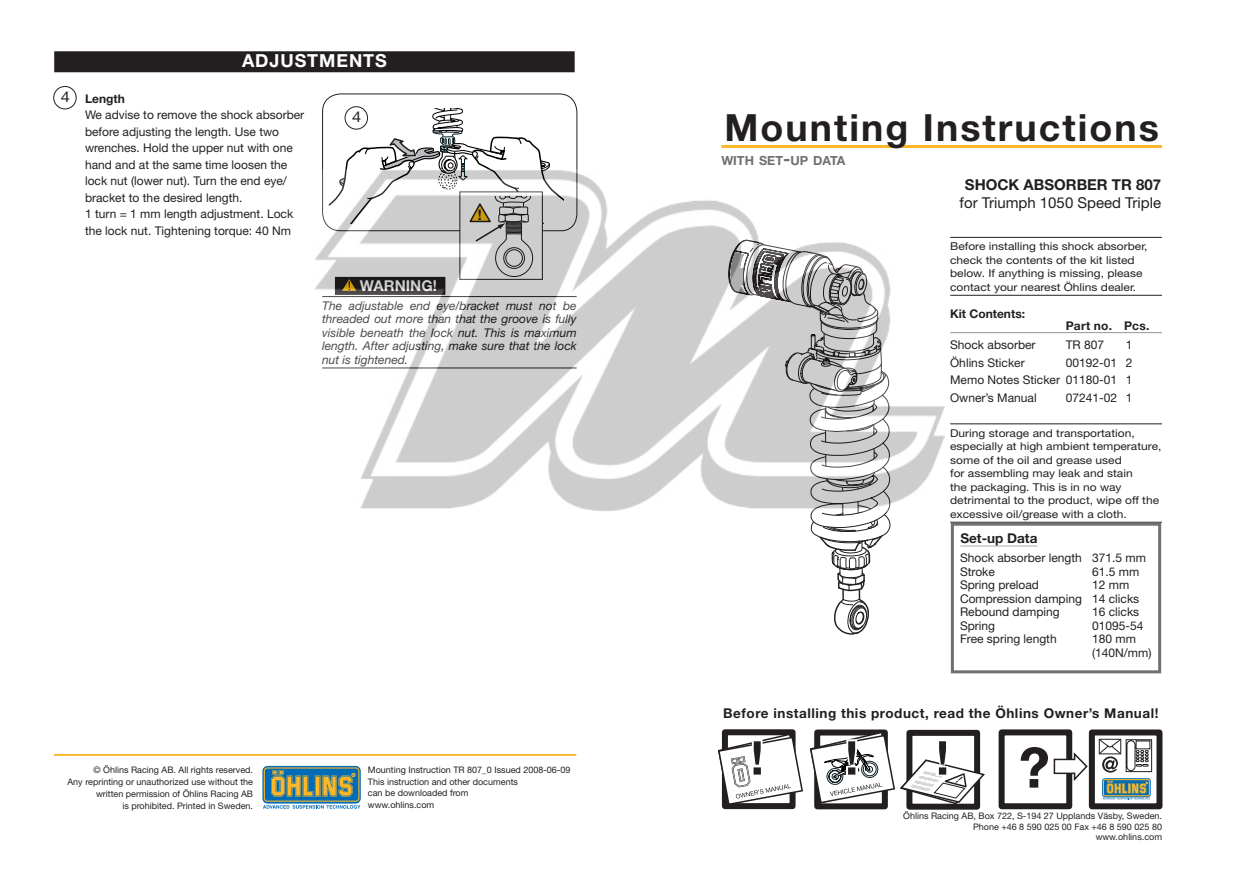
<style>
.page{position:relative;width:1259px;height:893px;background:#fff}
.page>*{position:absolute;margin:0;border:0;box-sizing:border-box;transform-origin:0 0}
.Front_pg_A_Rubrik_M{font:700 37.5px "Helvetica Neue";letter-spacing:.055em;color:#231f20}
.C_Rubrik_Kapitel{font:700 18px "Helvetica Neue";letter-spacing:.05em;color:#fff}
.Front_pg_C_Product{font:15px "Helvetica Neue";color:#231f20}
.Front_pg_C_Product-2{font:700 15px "Helvetica Neue";color:#231f20}
.Rubrik__WARNING{font:700 15px "Helvetica Neue";color:#fff}
.Bildsiffror{font:14.85px "Helvetica Neue";color:#231f20;scale:1.11 1}
.t1{font:700 14.4px "Helvetica Neue";color:#231f20}
.Front_pg_D_Before_i{font:700 13.5px "Helvetica Neue";letter-spacing:.04em;color:#231f20}
.D_Rubrik_Stycke{font:700 13.5px "Helvetica Neue";color:#231f20}
.Front_pg_B__Rubrik{font:700 12.6px "Helvetica Neue";color:#6f7072}
.Brödtext{font:12px/16.5px "Helvetica Neue";color:#231f20}
.Front_pg_Kit_Conten{font:12px "Helvetica Neue";color:#231f20}
.Kursiv_text_Inramad{font:italic 12px/13.5px "Helvetica Neue";color:#231f20;text-align:justify}
.Front_pg_Kit_Conten-2{font:700 12px "Helvetica Neue";color:#231f20}
.Front_pg_Kit_Conten-3{font:700 12px "Helvetica Neue";letter-spacing:.025em;color:#231f20}
.Brödtext-2{font:700 12px "Helvetica Neue";color:#231f20}
.Front_pg_Before_ins{font:10.8px/13.5px "Helvetica Neue";color:#231f20;scale:1.11 1}
.Front_pg_Copyright{font:9px/12px "Helvetica Neue";color:#231f20;text-align:right}
.Front_pg_Issued{font:9px "Helvetica Neue";color:#231f20}
.Front_pg_Öhlins_Rac{font:9px "Helvetica Neue";color:#231f20}
.s1{font-size:18px}
</style>
<div class="page">
<div style="left:262px;top:766px;width:99px;height:38px;border:2px solid #006bb6;border-radius:4px"></div>
<div style="left:264px;top:768px;width:95px;height:33px;background:#006bb6;border-radius:3px"></div>
<div style="left:264px;top:767px;width:95px;height:35px;border:1px solid #fcb828;border-radius:3px"></div>
<svg style="left:271px;top:770px;width:84px;height:27px"></svg>
<svg style="left:263px;top:805px;width:97px;height:4px"></svg>
<hr style="left:54px;top:754px;width:522px;height:2px;background:#fcb729">
<hr style="left:721px;top:145px;width:441px;height:3px;background:#fcb729">
<hr style="left:950px;top:332px;width:212px;height:1px;background:#939598">
<hr style="left:950px;top:237px;width:212px;height:1px;background:#231f20">
<hr style="left:950px;top:295px;width:212px;height:1px;background:#231f20">
<hr style="left:950px;top:424px;width:212px;height:1px;background:#231f20">
<hr style="left:950px;top:522px;width:212px;height:1px;background:#231f20">
<div style="left:1089px;top:729px;width:73px;height:80px;border:6px solid #231f20"></div>
<div style="left:722px;top:729px;width:73px;height:80px;border:6px solid #231f20"></div>
<div style="left:998px;top:729px;width:74px;height:80px;border:6px solid #231f20"></div>
<div style="left:906px;top:730px;width:74px;height:80px;border:6px solid #231f20"></div>
<div style="left:814px;top:729px;width:74px;height:80px;border:6px solid #231f20"></div>
<svg style="left:1020px;top:747px;width:68px;height:41px"></svg>
<svg style="left:1098px;top:739px;width:54px;height:34px"></svg>
<div style="left:1102px;top:778px;width:48px;height:19px;border:2px solid #006bb6;border-radius:2px"></div>
<div style="left:1103px;top:779px;width:47px;height:17px;border:1px solid #fcb828;border-radius:2px"></div>
<svg style="left:1102px;top:781px;width:48px;height:18px"></svg>
<svg style="left:718px;top:731px;width:267px;height:75px"></svg>
<div style="left:951px;top:523px;width:210px;height:150px;border:3px solid #6f7072"></div>
<hr style="left:960px;top:545px;width:77px;height:2px;background:#c7c8ca">
<svg style="left:810px;top:511px;width:80px;height:124px"></svg>
<svg style="left:322px;top:93px;width:255px;height:76px"></svg>
<div style="left:53px;top:86px;width:24px;height:23px;border:1px solid #231f20;border-radius:50%"></div>
<div style="left:345px;top:107px;width:22px;height:22px;background:#fff;border-radius:50%"></div>
<div style="left:345px;top:106px;width:23px;height:24px;border:1px solid #231f20;border-radius:50%"></div>
<div style="left:54px;top:51px;width:521px;height:21px;background:#231f20"></div>
<img style="left:315px;top:169px;width:629px;height:342px">
<p class="Bildsiffror" style="left:61px;top:88px;width:10px">4</p>
<p class="C_Rubrik_Kapitel" style="left:242px;top:49px;width:67px">Adjustments</p>
<p class="Brödtext-2" style="left:85px;top:91px;width:41px">Length</p>
<p class="Brödtext" style="left:85px;top:107px;width:221px">We advise to remove the shock absorber before adjusting the length. Use two wrenches. Hold the upper nut with one hand and at the same time loosen the lock nut (lower nut). Turn the end eye/ bracket to the desired length.</p>
<p class="Brödtext" style="left:85px;top:206px;width:210px">1 turn = 1 mm length adjustment. Lock the lock nut. Tightening torque: 40 Nm</p>
<p class="Bildsiffror" style="left:352px;top:108px;width:10px">4</p>
<p class="t1" style="left:478px;top:206px;width:6px">!</p>
<p class="Rubrik__WARNING" style="left:360px;top:276px;width:79px">WARNING!</p>
<p class="Kursiv_text_Inramad" style="left:322px;top:298px;width:256px">The adjustable end eye/bracket must not be threaded out more than that the groove is fully visible beneath the lock nut. This is maximum length. After adjusting, make sure that the lock nut is tightened.</p>
<p class="Front_pg_Copyright" style="left:93px;top:763px;width:161px">© Öhlins Racing AB. All rights reserved.</p>
<p class="Front_pg_Copyright" style="left:67px;top:775px;width:187px">Any reprinting or unauthorized use without the written permission of Öhlins Racing AB</p>
<p class="Front_pg_Copyright" style="left:122px;top:799px;width:132px">is prohibited. Printed in Sweden.</p>
<p class="Front_pg_Issued" style="left:368px;top:764px;width:204px">Mounting Instruction TR 807_0 Issued 2008-06-09</p>
<p class="Front_pg_Issued" style="left:368px;top:776px;width:152px">This instruction and other documents</p>
<p class="Front_pg_Issued" style="left:368px;top:788px;width:102px">can be downloaded from</p>
<p class="Front_pg_Issued" style="left:368px;top:800px;width:68px">www.ohlins.com</p>
<p class="Front_pg_A_Rubrik_M" style="left:724px;top:104px;width:436px">Mounting Instructions</p>
<p class="Front_pg_B__Rubrik" style="left:721px;top:153px;width:126px">with set<span class="s1">-</span>up data</p>
<p class="Front_pg_C_Product-2" style="left:965px;top:176px;width:198px">SHOCK ABSORBER TR 807</p>
<p class="Front_pg_C_Product" style="left:959px;top:194px;width:203px">for Triumph 1050 Speed Triple</p>
<p class="Front_pg_Before_ins" style="left:950px;top:240px;width:179px">Before installing this shock absorber, check the contents of the kit listed below. If anything is missing, please contact your nearest Öhlins dealer.</p>
<p class="Front_pg_Kit_Conten-2" style="left:950px;top:306px;width:76px">Kit Contents:</p>
<p class="Front_pg_Kit_Conten-3" style="left:1065px;top:318px;width:85px">Part no. Pcs.</p>
<p class="Front_pg_Kit_Conten" style="left:950px;top:337px;width:87px">Shock absorber</p>
<p class="Front_pg_Kit_Conten" style="left:1065px;top:337px;width:40px">TR 807</p>
<p class="Front_pg_Kit_Conten" style="left:1125px;top:337px;width:8px">1</p>
<p class="Front_pg_Kit_Conten" style="left:950px;top:355px;width:76px">Öhlins Sticker</p>
<p class="Front_pg_Kit_Conten" style="left:1065px;top:355px;width:68px">00192-01 2</p>
<p class="Front_pg_Kit_Conten" style="left:950px;top:373px;width:184px">Memo Notes Sticker 01180-01 1</p>
<p class="Front_pg_Kit_Conten" style="left:950px;top:391px;width:88px">Owner’s Manual</p>
<p class="Front_pg_Kit_Conten" style="left:1065px;top:391px;width:68px">07241-02 1</p>
<p class="Front_pg_Before_ins" style="left:950px;top:426px;width:192px">During storage and transportation, especially at high ambient temperature, some of the oil and grease used<br>for assembling may leak and stain<br>the packaging. This is in no way detrimental to the product, wipe off the excessive oil/grease with a cloth.</p>
<p class="D_Rubrik_Stycke" style="left:960px;top:530px;width:79px">Set-up Data</p>
<p class="Front_pg_Kit_Conten" style="left:960px;top:551px;width:187px">Shock absorber length 371.5 mm</p>
<p class="Front_pg_Kit_Conten" style="left:960px;top:564px;width:36px">Stroke</p>
<p class="Front_pg_Kit_Conten" style="left:1092px;top:564px;width:49px">61.5 mm</p>
<p class="Front_pg_Kit_Conten" style="left:960px;top:578px;width:80px">Spring preload</p>
<p class="Front_pg_Kit_Conten" style="left:1092px;top:578px;width:39px">12 mm</p>
<p class="Front_pg_Kit_Conten" style="left:960px;top:591px;width:181px">Compression damping 14 clicks</p>
<p class="Front_pg_Kit_Conten" style="left:960px;top:605px;width:101px">Rebound damping</p>
<p class="Front_pg_Kit_Conten" style="left:1092px;top:605px;width:49px">16 clicks</p>
<p class="Front_pg_Kit_Conten" style="left:960px;top:618px;width:37px">Spring</p>
<p class="Front_pg_Kit_Conten" style="left:1092px;top:618px;width:53px">01095-54</p>
<p class="Front_pg_Kit_Conten" style="left:960px;top:632px;width:98px">Free spring length</p>
<p class="Front_pg_Kit_Conten" style="left:1092px;top:632px;width:45px">180 mm</p>
<p class="Front_pg_Kit_Conten" style="left:1092px;top:645px;width:61px">(140N/mm)</p>
<p class="Front_pg_D_Before_i" style="left:723px;top:705px;width:437px">Before installing this product, read the Öhlins Owner’s Manual!</p>
<p class="Front_pg_Öhlins_Rac" style="left:903px;top:811px;width:260px">Öhlins Racing AB, Box 722, S-194 27 Upplands Väsby, Sweden.</p>
<p class="Front_pg_Öhlins_Rac" style="left:973px;top:821px;width:190px">Phone +46 8 590 025 00 Fax +46 8 590 025 80</p>
<p class="Front_pg_Öhlins_Rac" style="left:1095px;top:832px;width:68px">www.ohlins.com</p>
</div>
